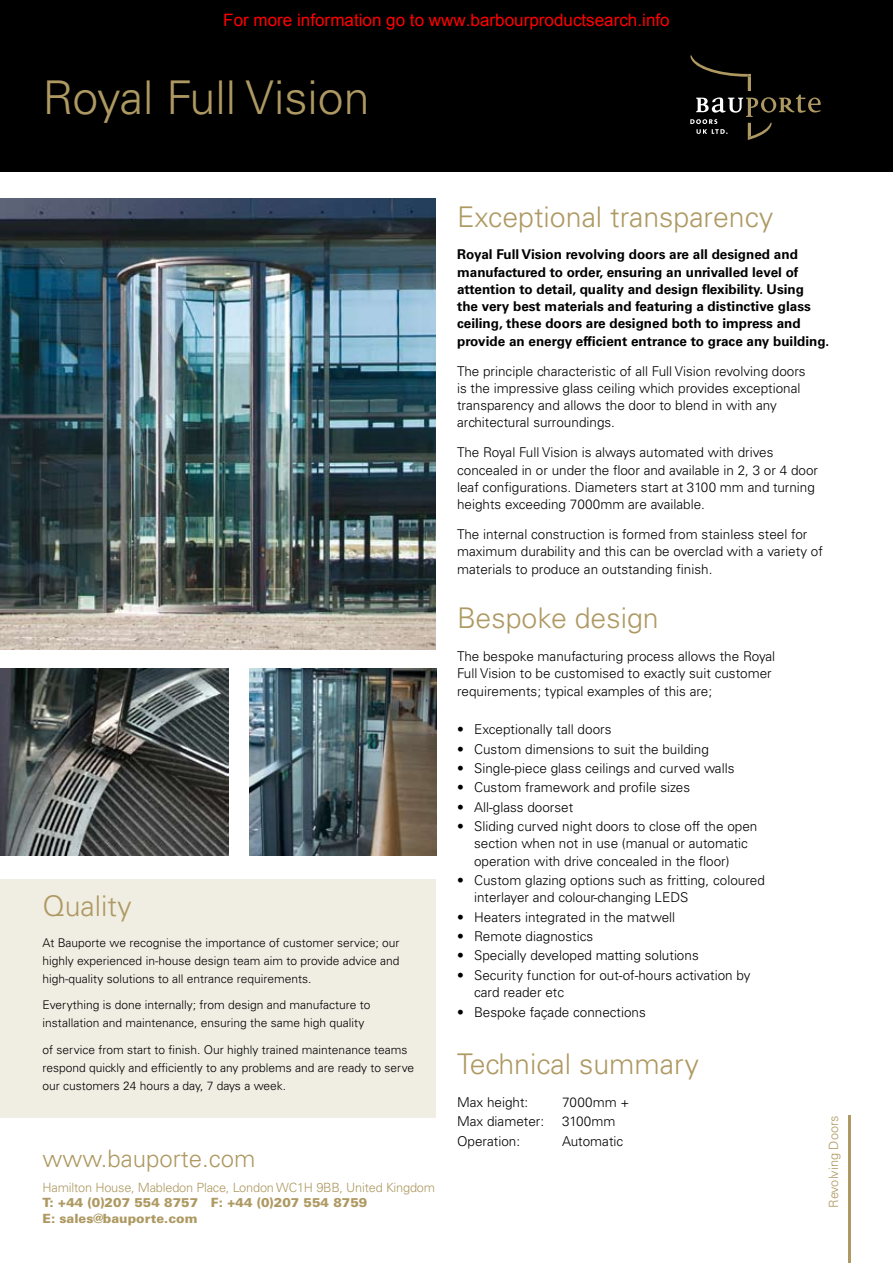
<style>
.page{position:relative;width:893px;height:1263px;background:#fff}
.page>*{position:absolute;margin:0;border:0;box-sizing:border-box;transform-origin:0 0}
.t1{font:300 46.5px "Univers LT Std";color:#ae9962}
.t2{font:300 28.5px "Univers LT Std";color:#ae9962}
.t3{font:300 24px "Univers LT Std";color:#ae9962}
.t4{font:17.1px "Arial";color:#f00}
.t5{font:300 13.5px/17.2px "Univers LT Std";color:#000}
.t6{font:700 13.5px/17.2px "Univers LT Std";color:#000}
.t7{font:300 12.75px "Univers LT Std";letter-spacing:-.015em;color:#ae9962}
.t8{font:900 12.75px/15.8px "Univers LT Std";color:#ae9962}
.t9{font:300 12px/18px "Univers LT Std";color:#000}
</style>
<div class="page">
<div style="left:0;top:879px;width:436px;height:238px;background:#f0ede3"></div>
<hr style="left:848px;top:1116px;width:2px;height:147px;background:#ae9962">
<div style="left:0;top:0;width:893px;height:171px;background:#000"></div>
<svg style="left:690px;top:55px;width:131px;height:85px"></svg>
<img style="left:0;top:198px;width:436px;height:451px">
<img style="left:250px;top:669px;width:186px;height:186px">
<img style="left:0;top:669px;width:229px;height:186px">
<p class="t4" style="left:223px;top:9px;width:448px">For more information go to www.barbourproductsearch.info</p>
<h1 class="t1" style="left:43px;top:69px;width:329px">Royal Full Vision</h1>
<h2 class="t2" style="left:43px;top:889px;width:91px">Quality</h2>
<p class="t9" style="left:43px;top:933px;width:359px;text-align:justify">At Bauporte we recognise the importance of customer service; our highly experienced in-house design team aim to provide advice and high-quality solutions to all entrance requirements.</p>
<p class="t9" style="left:43px;top:996px;width:329px">Everything is done internally; from design and manufacture to installation and maintenance, ensuring the same high quality</p>
<p class="t9" style="left:43px;top:1040px;width:373px">of service from start to finish. Our highly trained maintenance teams respond quickly and efficiently to any problems and are ready to serve our customers 24 hours a day, 7 days a week.</p>
<h3 class="t3" style="left:43px;top:1144px;width:214px">www.bauporte.com</h3>
<p class="t7" style="left:43px;top:1179px;width:394px">Hamilton House, Mabledon Place, London WC1H 9BB, United Kingdom</p>
<p class="t8" style="left:43px;top:1195px;width:326px">T: +44 (0)207 554 8757 F: +44 (0)207 554 8759<br>E: sales@bauporte.com</p>
<h2 class="t2" style="left:457px;top:199px;width:318px">Exceptional transparency</h2>
<p class="t6" style="left:457px;top:246px;width:374px">Royal Full Vision revolving doors are all designed and manufactured to order, ensuring an unrivalled level of attention to detail, quality and design flexibility. Using<br>the very best materials and featuring a distinctive glass ceiling, these doors are designed both to impress and provide an energy efficient entrance to grace any building.</p>
<p class="t5" style="left:457px;top:362px;width:350px">The principle characteristic of all Full Vision revolving doors is the impressive glass ceiling which provides exceptional transparency and allows the door to blend in with any architectural surroundings.</p>
<p class="t5" style="left:457px;top:444px;width:362px">The Royal Full Vision is always automated with drives concealed in or under the floor and available in 2, 3 or 4 door leaf configurations. Diameters start at 3100 mm and turning heights exceeding 7000mm are available.</p>
<p class="t5" style="left:457px;top:526px;width:367px">The internal construction is formed from stainless steel for maximum durability and this can be overclad with a variety of materials to produce an outstanding finish.</p>
<h2 class="t2" style="left:457px;top:601px;width:203px">Bespoke design</h2>
<p class="t5" style="left:457px;top:648px;width:320px">The bespoke manufacturing process allows the Royal<br>Full Vision to be customised to exactly suit customer requirements; typical examples of this are;</p>
<p class="t5" style="left:457px;top:721px;width:156px">• Exceptionally tall doors</p>
<p class="t5" style="left:457px;top:740px;width:253px">• Custom dimensions to suit the building</p>
<p class="t5" style="left:457px;top:760px;width:279px">• Single-piece glass ceilings and curved walls</p>
<p class="t5" style="left:457px;top:779px;width:234px">• Custom framework and profile sizes</p>
<p class="t5" style="left:457px;top:798px;width:118px">• All-glass doorset</p>
<p class="t5" style="left:474px;top:818px;width:285px;text-indent:-17px">• Sliding curved night doors to close off the open section when not in use (manual or automatic operation with drive concealed in the floor)</p>
<p class="t5" style="left:474px;top:872px;width:292px;text-indent:-17px">• Custom glazing options such as fritting, coloured interlayer and colour-changing LEDS</p>
<p class="t5" style="left:457px;top:908px;width:220px">• Heaters integrated in the matwell</p>
<p class="t5" style="left:457px;top:928px;width:138px">• Remote diagnostics</p>
<p class="t5" style="left:457px;top:947px;width:243px">• Specially developed matting solutions</p>
<p class="t5" style="left:474px;top:966px;width:278px;text-indent:-17px">• Security function for out-of-hours activation by card reader etc</p>
<p class="t5" style="left:457px;top:1003px;width:190px">• Bespoke façade connections</p>
<h2 class="t2" style="left:457px;top:1047px;width:243px">Technical summary</h2>
<p class="t5" style="left:457px;top:1093px;width:73px">Max height:</p>
<p class="t5" style="left:562px;top:1093px;width:69px">7000mm +</p>
<p class="t5" style="left:457px;top:1113px;width:89px">Max diameter:</p>
<p class="t5" style="left:562px;top:1113px;width:55px">3100mm</p>
<p class="t5" style="left:457px;top:1132px;width:65px">Operation:</p>
<p class="t5" style="left:562px;top:1132px;width:63px">Automatic</p>
<p class="t7" style="left:826px;top:1208px;width:94px;rotate:-90deg">Revolving Doors</p>
</div>
